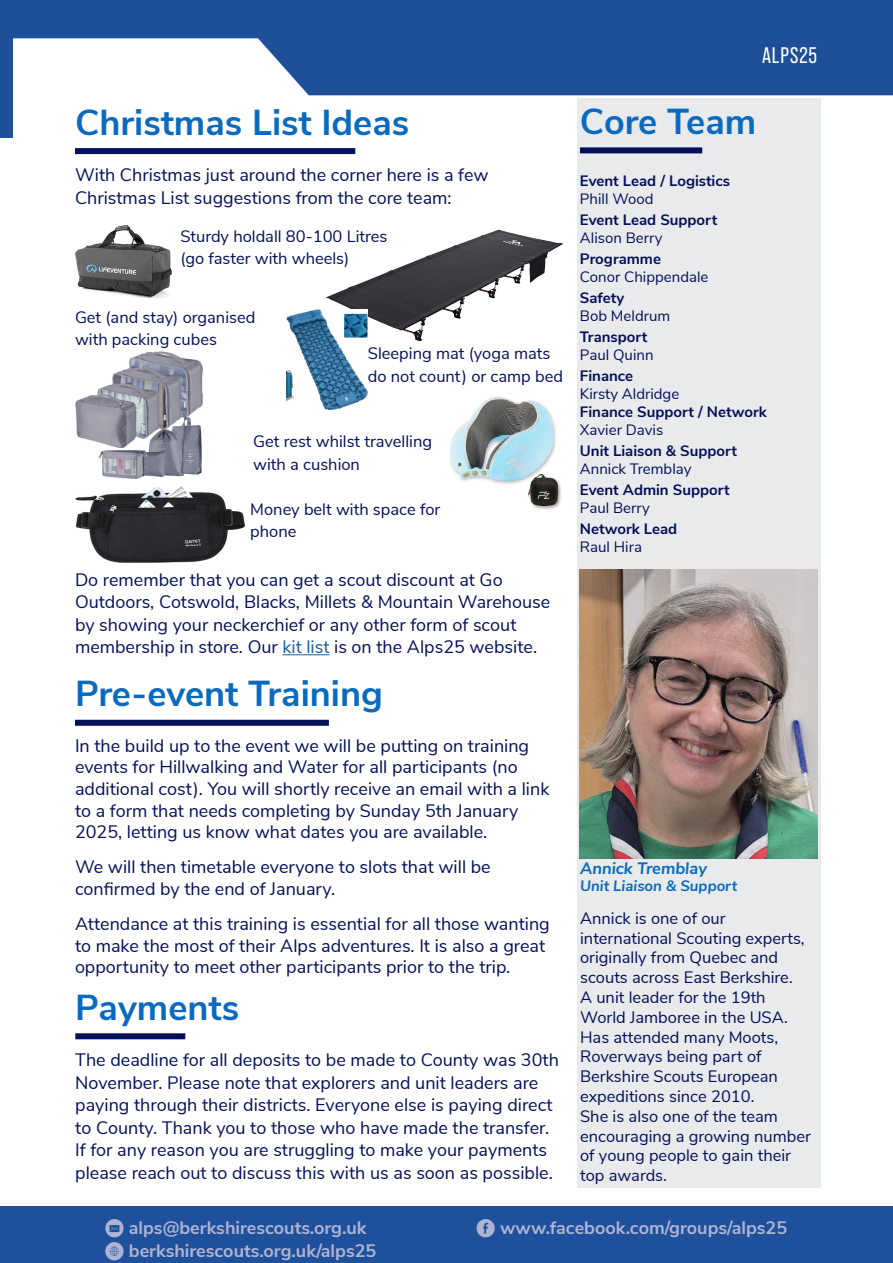
<style>
.page{position:relative;width:893px;height:1263px;background:#fff}
.page>*{position:absolute;margin:0;border:0;box-sizing:border-box;transform-origin:0 0}
.Heading{font:700 36px "Nunito Sans";color:#0a6abf}
.t1{font:22.5px "Bebas Neue Pro";letter-spacing:.04em;color:#fff}
.Paragraph{font:18px/22.5px "Nunito Sans";color:#031059}
.ListA{font:700 18px "Nunito Sans";color:#afb3d4}
.Paragraph-2{font:16.5px/19.8px "Nunito Sans";color:#031059}
.ListB{font:italic 700 16.5px "Nunito Sans";color:#0a6abf}
.ListA-2{font:700 15px "Nunito Sans";color:#031059}
.ListB-2{font:15px "Nunito Sans";color:#031059}
.ListB-3{font:italic 700 15px "Nunito Sans";color:#0a6abf}
.s1{color:#175d9e}
.s2{font-family:"Social Media Circled";font-weight:400}
</style>
<div class="page">
<hr style="left:283px;top:654px;width:46px;height:1px;background:#175d9e">
<img style="left:75px;top:225px;width:96px;height:73px">
<img style="left:326px;top:230px;width:238px;height:112px">
<img style="left:287px;top:310px;width:81px;height:100px">
<img style="left:75px;top:352px;width:127px;height:126px">
<img style="left:75px;top:486px;width:170px;height:77px">
<img style="left:450px;top:397px;width:111px;height:113px">
<svg style="left:12px;top:0;width:881px;height:95px;fill:#1e509a"></svg>
<div style="left:577px;top:98px;width:243px;height:1090px;background:#e9eaeb"></div>
<div style="left:0;top:0;width:12px;height:137px;background:#1e509a"></div>
<div style="left:0;top:1206px;width:893px;height:57px;background:#1e509b"></div>
<div style="left:580px;top:147px;width:122px;height:6px;background:#031059"></div>
<img style="left:580px;top:569px;width:238px;height:290px">
<div style="left:75px;top:1033px;width:110px;height:6px;background:#031059"></div>
<div style="left:75px;top:148px;width:280px;height:6px;background:#031059"></div>
<div style="left:75px;top:720px;width:254px;height:6px;background:#031059"></div>
<p class="t1" style="left:762px;top:42px;width:57px">ALPS25</p>
<p class="Heading" style="left:75px;top:96px;width:336px">Christmas List Ideas</p>
<p class="Paragraph" style="left:75px;top:162px;width:415px">With Christmas just around the corner here is a few<br>Christmas List suggestions from the core team:</p>
<p class="Paragraph-2" style="left:180px;top:224px;width:209px;line-height:22.5px">Sturdy holdall 80-100 Litres (go faster with wheels)</p>
<p class="Paragraph-2" style="left:75px;top:305px;width:182px;line-height:22.5px">Get (and stay) organised with packing cubes</p>
<p class="Paragraph-2" style="left:368px;top:341px;width:197px;line-height:22.5px">Sleeping mat (yoga mats do not count) or camp bed</p>
<p class="Paragraph-2" style="left:253px;top:429px;width:180px;line-height:22.5px">Get rest whilst travelling with a cushion</p>
<p class="Paragraph-2" style="left:250px;top:497px;width:192px;line-height:22.5px">Money belt with space for phone</p>
<p class="Paragraph" style="left:75px;top:567px;width:477px">Do remember that you can get a scout discount at Go Outdoors, Cotswold, Blacks, Millets &amp; Mountain Warehouse by showing your neckerchief or any other form of scout membership in store. Our <span class="s1">kit list</span> is on the Alps25 website.</p>
<p class="Heading" style="left:75px;top:667px;width:309px">Pre-event Training</p>
<p class="Paragraph" style="left:75px;top:734px;width:476px;line-height:21.6px">In the build up to the event we will be putting on training events for Hillwalking and Water for all participants (no additional cost). You will shortly receive an email with a link to a form that needs completing by Sunday 5th January 2025, letting us know what dates you are available.</p>
<p class="Paragraph" style="left:75px;top:855px;width:417px;line-height:21.6px">We will then timetable everyone to slots that will be confirmed by the end of January.</p>
<p class="Paragraph" style="left:75px;top:912px;width:476px;line-height:21.6px">Attendance at this training is essential for all those wanting to make the most of their Alps adventures. It is also a great opportunity to meet other participants prior to the trip.</p>
<p class="Heading" style="left:75px;top:981px;width:166px">Payments</p>
<p class="Paragraph" style="left:75px;top:1048px;width:485px">The deadline for all deposits to be made to County was 30th November. Please note that explorers and unit leaders are paying through their districts. Everyone else is paying direct to County. Thank you to those who have made the transfer.<br>If for any reason you are struggling to make your payments please reach out to discuss this with us as soon as possible.</p>
<p class="Heading" style="left:580px;top:95px;width:178px">Core Team</p>
<p class="ListA-2" style="left:580px;top:170px;width:152px">Event Lead / Logistics</p>
<p class="ListB-2" style="left:580px;top:188px;width:75px">Phill Wood</p>
<p class="ListA-2" style="left:580px;top:209px;width:139px">Event Lead Support</p>
<p class="ListB-2" style="left:580px;top:227px;width:84px">Alison Berry</p>
<p class="ListA-2" style="left:580px;top:248px;width:83px">Programme</p>
<p class="ListB-2" style="left:580px;top:266px;width:130px">Conor Chippendale</p>
<p class="ListA-2" style="left:580px;top:287px;width:46px">Safety</p>
<p class="ListB-2" style="left:580px;top:305px;width:92px">Bob Meldrum</p>
<p class="ListA-2" style="left:580px;top:326px;width:69px">Transport</p>
<p class="ListB-2" style="left:580px;top:344px;width:75px">Paul Quinn</p>
<p class="ListA-2" style="left:580px;top:365px;width:55px">Finance</p>
<p class="ListB-2" style="left:580px;top:383px;width:101px">Kirsty Aldridge</p>
<p class="ListA-2" style="left:580px;top:401px;width:188px">Finance Support / Network</p>
<p class="ListB-2" style="left:580px;top:419px;width:85px">Xavier Davis</p>
<p class="ListA-2" style="left:580px;top:440px;width:159px">Unit Liaison &amp; Support</p>
<p class="ListB-2" style="left:580px;top:458px;width:113px">Annick Tremblay</p>
<p class="ListA-2" style="left:580px;top:479px;width:151px">Event Admin Support</p>
<p class="ListB-2" style="left:580px;top:497px;width:71px">Paul Berry</p>
<p class="ListA-2" style="left:580px;top:518px;width:99px">Network Lead</p>
<p class="ListB-2" style="left:580px;top:536px;width:64px">Raul Hira</p>
<p class="ListB" style="left:580px;top:856px;width:128px">Annick Tremblay</p>
<p class="ListB-3" style="left:580px;top:874px;width:159px">Unit Liaison &amp; Support</p>
<p class="Paragraph-2" style="left:580px;top:907px;width:232px">Annick is one of our international Scouting experts, originally from Quebec and scouts across East Berkshire.<br>A unit leader for the 19th<br>World Jamboree in the USA.<br>Has attended many Moots,<br>Roverways being part of<br>Berkshire Scouts European expeditions since 2010.<br>She is also one of the team encouraging a growing number of young people to gain their top awards.</p>
<p class="ListA" style="left:105px;top:1215px;width:263px"><span class="s2">k</span> alps@berkshirescouts.org.uk</p>
<p class="ListA" style="left:105px;top:1237px;width:273px"><span class="s2">K</span> berkshirescouts.org.uk/alps25</p>
<p class="ListA" style="left:476px;top:1214px;width:312px"><span class="s2">E</span> www.facebook.com/groups/alps25</p>
</div>
